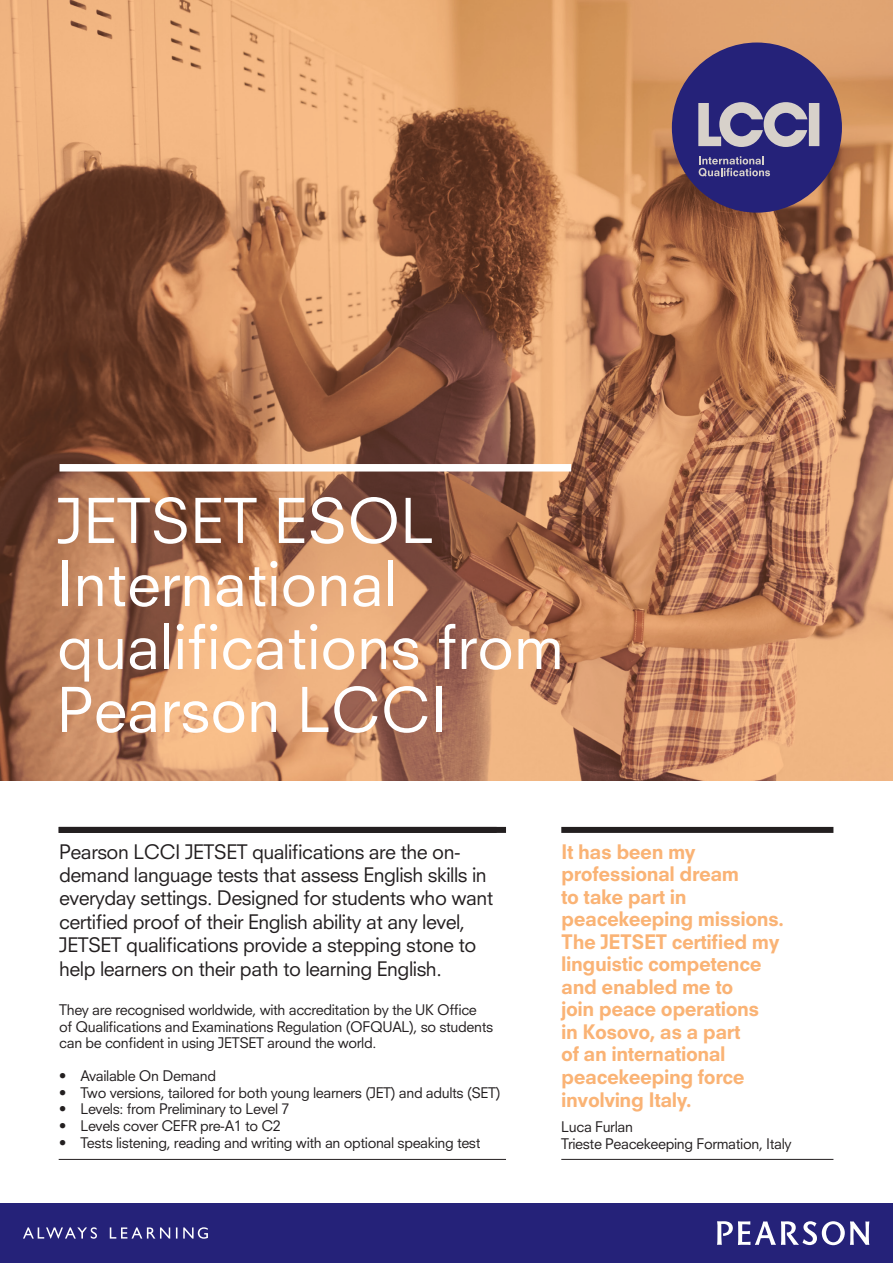
<style>
.page{position:relative;width:893px;height:1263px;background:#fff}
.page>*{position:absolute;margin:0;border:0;box-sizing:border-box;transform-origin:0 0}
.t1{font:60px/63px "Neuzeit S";color:#fff}
.Page_intro{font:19.5px/23.4px "Neuzeit S";letter-spacing:-.025em;color:#231f20}
.Pull_quote{font:800 19.5px/22.6px "Neuzeit S";letter-spacing:-.025em;color:#fab375}
.Body{font:14.25px/16.5px "Neuzeit S";letter-spacing:-.025em;color:#231f20}
.Pull_quote-2{font:14.25px "Neuzeit S";letter-spacing:-.025em;color:#231f20}
</style>
<div class="page">
<img style="left:0;top:0;width:893px;height:780px">
<div style="left:0;top:1203px;width:893px;height:60px;background:#252279"></div>
<svg style="left:717px;top:1221px;width:152px;height:24px"></svg>
<svg style="left:23px;top:1227px;width:185px;height:12px"></svg>
<div style="left:672px;top:43px;width:170px;height:170px;background:#252279;border-radius:50%"></div>
<svg style="left:699px;top:156px;width:71px;height:21px"></svg>
<svg style="left:698px;top:102px;width:121px;height:45px"></svg>
<div style="left:59px;top:827px;width:447px;height:6px;background:#231f20"></div>
<hr style="left:59px;top:1159px;width:447px;height:1px;background:#231f20">
<div style="left:561px;top:827px;width:272px;height:6px;background:#231f20"></div>
<hr style="left:561px;top:1159px;width:272px;height:1px;background:#231f20">
<div style="left:60px;top:464px;width:511px;height:7px;background:#fff"></div>
<p class="t1" style="left:57px;top:489px;width:378px">JETSET ESOL</p>
<p class="t1" style="left:57px;top:552px;width:509px">International qualifications from<br>Pearson LCCI</p>
<p class="Page_intro" style="left:59px;top:839px;width:436px">Pearson LCCI JETSET qualifications are the on&shy;demand language tests that assess English skills in everyday settings. Designed for students who want certified proof of their English ability at any level, JETSET qualifications provide a stepping stone to help learners on their path to learning English.</p>
<p class="Body" style="left:59px;top:1002px;width:435px">They are recognised worldwide, with accreditation by the UK Office of Qualifications and Examinations Regulation (OFQUAL), so students can be confident in using JETSET around the world.</p>
<p class="Body" style="left:59px;top:1068px;width:158px">• Available On Demand</p>
<p class="Body" style="left:59px;top:1084px;width:443px">• Two versions, tailored for both young learners (JET) and adults (SET)</p>
<p class="Body" style="left:59px;top:1101px;width:232px">• Levels: from Preliminary to Level 7</p>
<p class="Body" style="left:59px;top:1117px;width:223px">• Levels cover CEFR pre-A1 to C2</p>
<p class="Body" style="left:59px;top:1134px;width:423px">• Tests listening, reading and writing with an optional speaking test</p>
<p class="Pull_quote" style="left:561px;top:840px;width:224px">It has been my professional dream<br>to take part in peacekeeping missions.<br>The JETSET certified my linguistic competence and enabled me to<br>join peace operations<br>in Kosovo, as a part<br>of an international peacekeeping force involving Italy.</p>
<p class="Pull_quote-2" style="left:561px;top:1118px;width:73px">Luca Furlan</p>
<p class="Body" style="left:561px;top:1135px;width:232px">Trieste Peacekeeping Formation, Italy</p>
</div>
